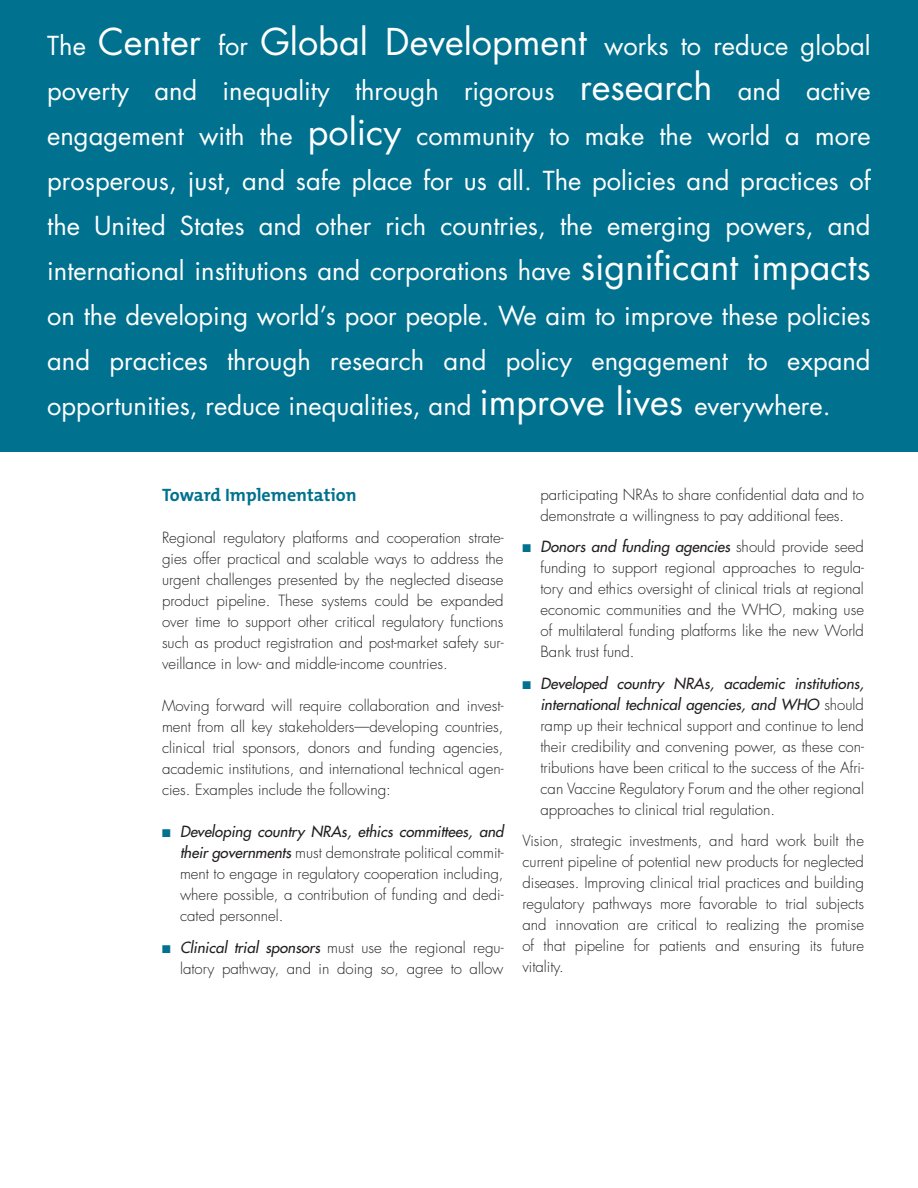
<style>
.page{position:relative;width:918px;height:1188px;background:#fff}
.page>*{position:absolute;margin:0;border:0;box-sizing:border-box;transform-origin:0 0}
.t1{font:25.5px/45px "Futura";color:#fff;text-align:justify}
.t2{font:700 18px "The Mix B7";color:#00718e}
.bullet{font:300 15px/21px "Futura";color:#231f20;text-align:justify}
.s1{font-size:36px}
.s2{color:#00718e}
.s3{font-weight:400;font-style:italic}
</style>
<div class="page">
<div style="left:0;top:0;width:918px;height:452px;background:#00718e"></div>
<p class="t1" style="left:47px;top:23px;width:825px">The <span class="s1">Center</span> for <span class="s1">Global Development</span> works to reduce global poverty and inequality through rigorous <span class="s1">research</span> and active engagement with the <span class="s1">policy</span> community to make the world a more prosperous, just, and safe place for us all. The policies and practices of the United States and other rich countries, the emerging powers, and international institutions and corporations have <span class="s1">significant impacts </span>on the developing world’s poor people. We aim to improve these policies and practices through research and policy engagement to expand opportunities, reduce inequalities, and <span class="s1">improve lives</span> everywhere.</p>
<h1 class="t2" style="left:162px;top:486px;width:196px">Toward Implementation</h1>
<p class="bullet" style="left:162px;top:528px;width:343px">Regional regulatory platforms and cooperation strate&shy;gies offer practical and scalable ways to address the urgent challenges presented by the neglected disease product pipeline. These systems could be expanded over time to support other critical regulatory functions such as product registration and post-market safety sur&shy;veillance in low- and middle-income countries.</p>
<p class="bullet" style="left:162px;top:696px;width:343px">Moving forward will require collaboration and invest&shy;ment from all key stakeholders—developing countries, clinical trial sponsors, donors and funding agencies, academic institutions, and international technical agen&shy;cies. Examples include the following:</p>
<p class="bullet" style="left:180px;top:822px;width:325px;text-indent:-18px"><span class="s2">■</span> <span class="s3">Developing country NRAs, ethics committees, and their governments</span> must demonstrate political commit&shy;ment to engage in regulatory cooperation including, where possible, a contribution of funding and dedi&shy;cated personnel.</p>
<p class="bullet" style="left:162px;top:937px;width:343px;text-align:right"><span class="s2">■</span> <span class="s3">Clinical trial sponsors</span> must use the regional regu&shy;latory pathway, and in doing so, agree to allow</p>
<p class="bullet" style="left:540px;top:484px;width:325px">participating NRAs to share confidential data and to demonstrate a willingness to pay additional fees.</p>
<p class="bullet" style="left:540px;top:536px;width:325px;text-indent:-18px"><span class="s2">■</span> <span class="s3">Donors and funding agencies</span> should provide seed funding to support regional approaches to regula&shy;tory and ethics oversight of clinical trials at regional economic communities and the WHO, making use of multilateral funding platforms like the new World Bank trust fund.</p>
<p class="bullet" style="left:540px;top:673px;width:325px;text-indent:-18px"><span class="s2">■</span> <span class="s3">Developed country NRAs, academic institutions, international technical agencies, and WHO</span> should ramp up their technical support and continue to lend their credibility and convening power, as these con&shy;tributions have been critical to the success of the Afri&shy;can Vaccine Regulatory Forum and the other regional approaches to clinical trial regulation.</p>
<p class="bullet" style="left:522px;top:830px;width:343px">Vision, strategic investments, and hard work built the current pipeline of potential new products for neglected diseases. Improving clinical trial practices and building regulatory pathways more favorable to trial subjects and innovation are critical to realizing the promise of that pipeline for patients and ensuring its future vitality.</p>
</div>
